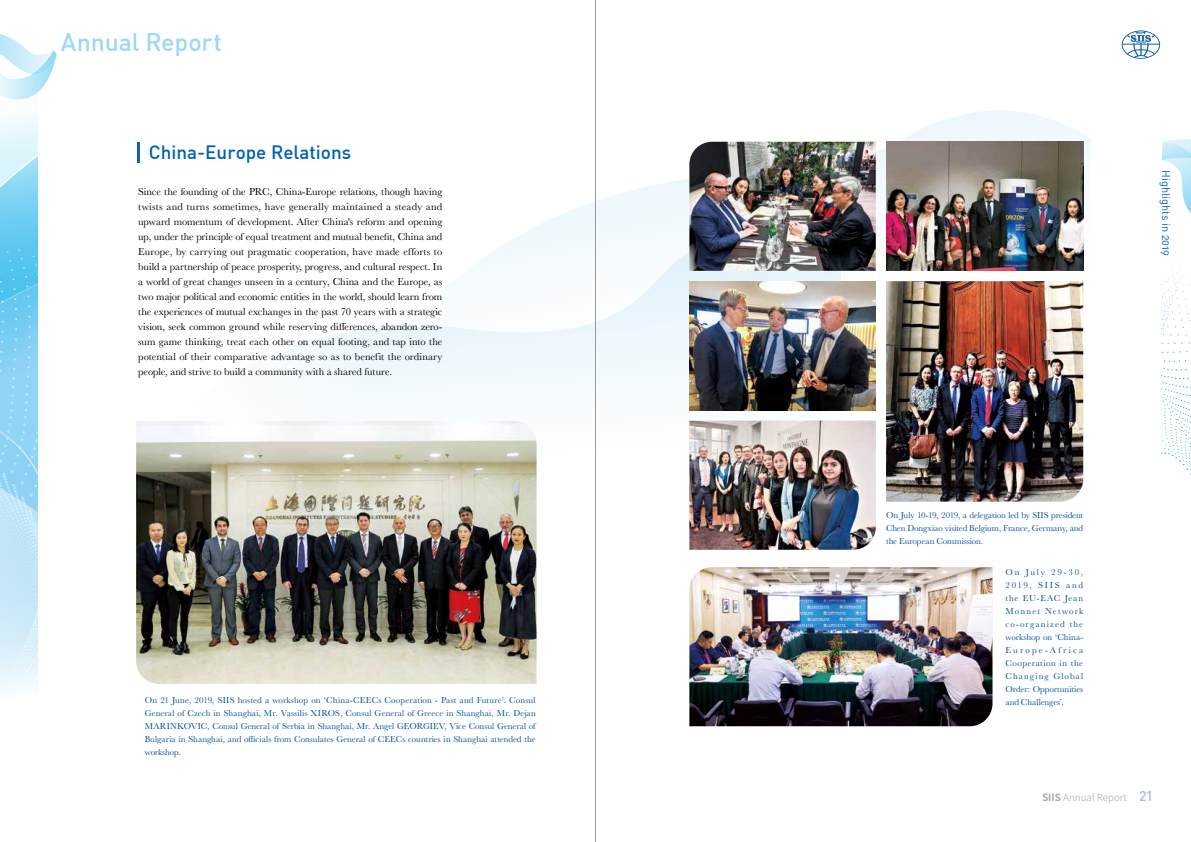
<style>
.page{position:relative;width:1191px;height:842px;background:#fff}
.page>*{position:absolute;margin:0;border:0;box-sizing:border-box;transform-origin:0 0}
.t1{font:500 25px "DIN";letter-spacing:-.01em;color:#9fd8f7}
.t2{font:500 18.9px "DIN";color:#0062b1}
.t3{font:500 14px "DIN";color:#a3bce2}
.t4{font:11px "DIN Alternate";color:#0068b7}
.t5{font:10.5px/15px "Baskerville";letter-spacing:-.005em;color:#000;text-align:justify}
.t6{font:300 9.9px "Source Han Sans CN";color:#a8a9a9}
.t7{font:9px/13px "Baskerville";letter-spacing:-.005em;color:#004ea2;text-align:justify}
.s1{font-weight:700}
</style>
<div class="page">
<svg style="left:709px;top:110px;width:382px;height:283px"></svg>
<svg style="left:394px;top:179px;width:447px;height:418px"></svg>
<svg style="left:1161px;top:139px;width:30px;height:336px"></svg>
<svg style="left:1121px;top:30px;width:40px;height:29px"></svg>
<svg style="left:0;top:34px;width:57px;height:657px"></svg>
<hr style="left:137px;top:142px;width:3px;height:20px;background:#0068b7">
<img style="left:689px;top:142px;width:186px;height:129px">
<img style="left:689px;top:281px;width:186px;height:129px">
<img style="left:689px;top:421px;width:186px;height:129px">
<img style="left:689px;top:567px;width:303px;height:159px">
<img style="left:886px;top:142px;width:197px;height:129px">
<img style="left:886px;top:281px;width:197px;height:221px">
<img style="left:136px;top:421px;width:400px;height:263px">
<hr style="left:595px;top:0;width:1px;height:842px;background:#9b9b9c">
<h1 class="t1" style="left:61px;top:26px;width:163px">Annual Report</h1>
<h2 class="t2" style="left:149px;top:140px;width:204px">China-Europe Relations</h2>
<p class="t5" style="left:138px;top:184px;width:306px">Since the founding of the PRC, China-Europe relations, though having twists and turns sometimes, have generally maintained a steady and upward momentum of development. After China's reform and opening up, under the principle of equal treatment and mutual benefit, China and Europe, by carrying out pragmatic cooperation, have made efforts to build a partnership of peace prosperity, progress, and cultural respect. In a world of great changes unseen in a century, China and the Europe, as two major political and economic entities in the world, should learn from the experiences of mutual exchanges in the past 70 years with a strategic vision, seek common ground while reserving differences, abandon zero&shy;sum game thinking, treat each other on equal footing, and tap into the potential of their comparative advantage so as to benefit the ordinary people, and strive to build a community with a shared future.</p>
<p class="t7" style="left:145px;top:693px;width:392px">On 21 June, 2019, SIIS hosted a workshop on ‘China-CEECs Cooperation - Past and Future’. Consul General of Czech in Shanghai, Mr. Vassilis XIROS, Consul General of Greece in Shanghai, Mr. Dejan MARINKOVIC, Consul General of Serbia in Shanghai, Mr. Angel GEORGIEV, Vice Consul General of Bulgaria in Shanghai, and officials from Consulates General of CEECs countries in Shanghai attended the workshop.</p>
<p class="t4" style="left:1173px;top:170px;width:87px;rotate:90deg">Highlights in 2019</p>
<p class="t7" style="left:886px;top:509px;width:199px">On July 10-19, 2019, a delegation led by SIIS president Chen Dongxiao visited Belgium, France, Germany, and the European Commission.</p>
<p class="t7" style="left:1005px;top:565px;width:79px">On July 29-30, 2019, SIIS and the EU-EAC Jean Monnet Network co-organized the workshop on ‘China-Europe-Africa Cooperation in the Changing Global Order: Opportunities and Challenges’.</p>
<p class="t6" style="left:1042px;top:791px;width:86px"><span class="s1">SIIS</span> Annual Report</p>
<h3 class="t3" style="left:1139px;top:787px;width:15px">21</h3>
</div>
